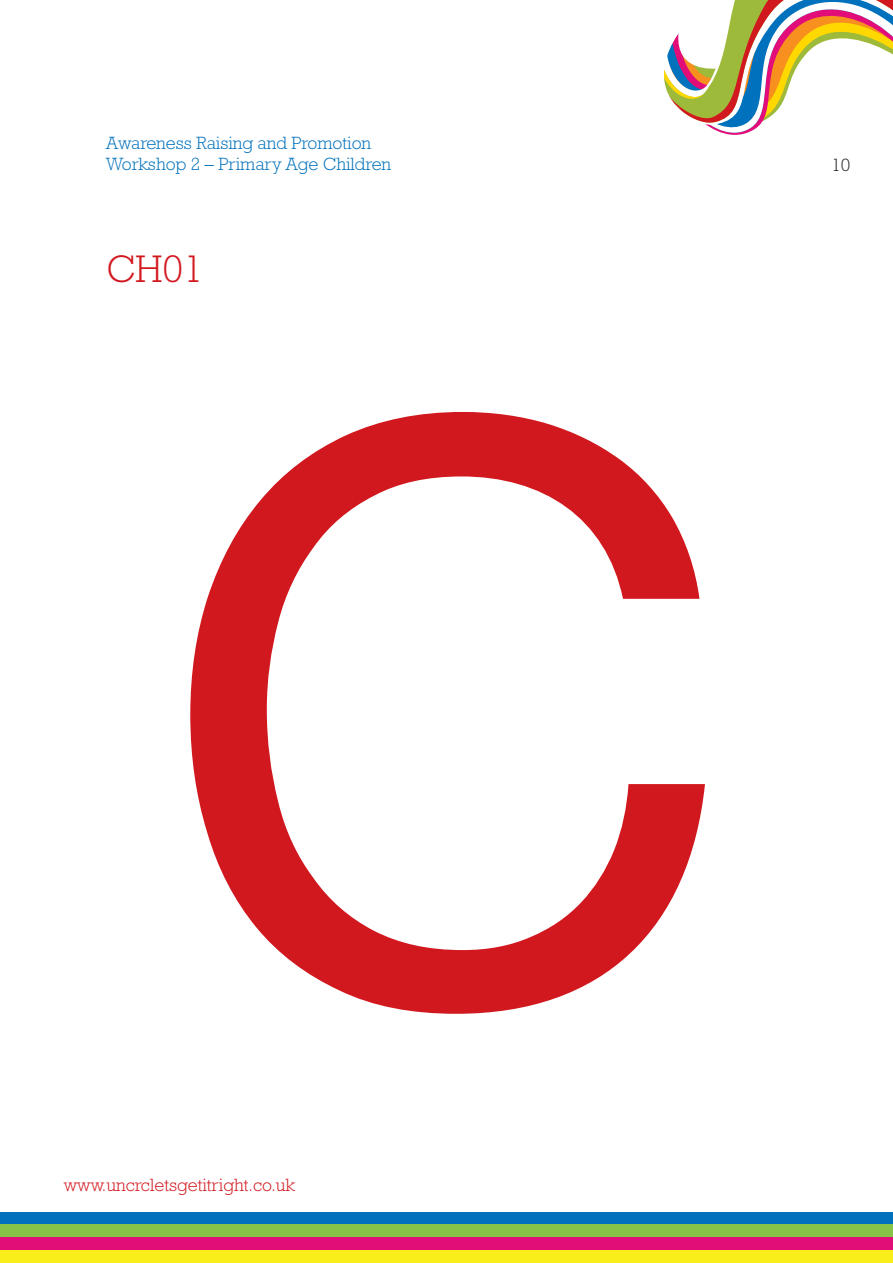
<style>
.page{position:relative;width:893px;height:1263px;background:#fff}
.page>*{position:absolute;margin:0;border:0;box-sizing:border-box;transform-origin:0 0}
.t1{font:805.5px "Helvetica Neue";color:#d2181f}
.t2{font:300 39px "Rockwell";color:#d2181f}
.t3{font:300 18px/21.6px "Rockwell";color:#0071bc}
.t4{font:300 18px "Rockwell";color:#d2181f}
.t5{font:300 18px "Rockwell";color:#231f20}
</style>
<div class="page">
<svg style="left:695px;top:0;width:198px;height:135px"></svg>
<svg style="left:664px;top:0;width:52px;height:119px"></svg>
<div style="left:0;top:1212px;width:893px;height:12px;background:#0071bc"></div>
<div style="left:0;top:1224px;width:893px;height:13px;background:#85c446"></div>
<div style="left:0;top:1237px;width:893px;height:13px;background:#e20e77"></div>
<div style="left:0;top:1250px;width:893px;height:13px;background:#f9ed1a"></div>
<p class="t3" style="left:106px;top:134px;width:286px">Awareness Raising and Promotion<br>Workshop 2 – Primary Age Children</p>
<h2 class="t2" style="left:106px;top:255px;width:99px">CH01</h2>
<h1 class="t1" style="left:156px;top:426px;width:583px">C</h1>
<p class="t4" style="left:64px;top:1179px;width:233px">www.uncrcletsgetitright.co.uk</p>
<p class="t5" style="left:831px;top:159px;width:21px">10</p>
</div>
